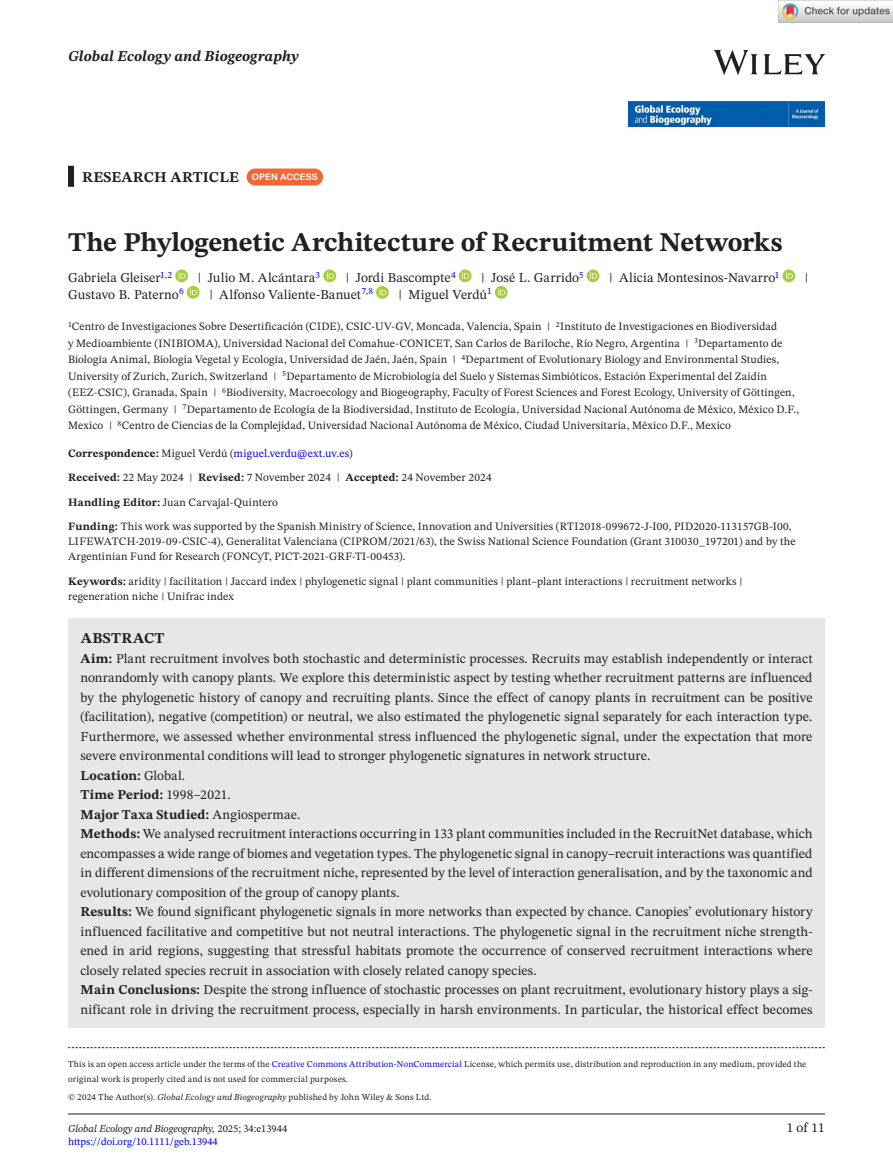
<style>
.page{position:relative;width:893px;height:1174px;background:#fff}
.page>*{position:absolute;margin:0;border:0;box-sizing:border-box;transform-origin:0 0}
.t1{font:700 27px "STIX Two Text";letter-spacing:-.005em;color:#231f20}
.t2{font:700 15px "STIX Two Text";letter-spacing:.01em;color:#231f20}
.t3{font:italic 700 15px "STIX Two Text";letter-spacing:.01em;color:#231f20}
.t4{font:13.5px/19.5px "STIX Two Text";letter-spacing:.005em;color:#231f20}
.t5{font:11.25px/16.5px "STIX Two Text";letter-spacing:.01em;color:#231f20}
.t6{font:italic 10.5px "STIX Two Text";color:#231f20}
.t7{font:10.5px "STIX Two Text";color:#00f}
.t8{font:9px/15px "STIX Two Text";letter-spacing:.02em;color:#231f20}
.s1{font-family:"Arial Rounded MT Bold";font-weight:400;font-size:9px;color:#fff}
.s2{font-weight:700}
.s3{color:#00f}
.s4{font-style:italic}
.s5{font-style:normal}
</style>
<div class="page">
<hr style="left:68px;top:1113px;width:757px;height:1px;background:#231f20">
<img style="left:714px;top:51px;width:111px;height:23px">
<img style="left:628px;top:101px;width:197px;height:26px">
<div style="left:68px;top:166px;width:6px;height:21px;background:#231f20"></div>
<div style="left:68px;top:618px;width:757px;height:42px;background:#e6e7e9"></div>
<div style="left:68px;top:637px;width:757px;height:136px;background:#e6e7e9"></div>
<div style="left:68px;top:773px;width:757px;height:39px;background:#e6e7e9"></div>
<div style="left:68px;top:812px;width:757px;height:98px;background:#e6e7e9"></div>
<div style="left:68px;top:890px;width:757px;height:98px;background:#e6e7e9"></div>
<div style="left:68px;top:968px;width:757px;height:59px;background:#e6e7e9"></div>
<div style="left:247px;top:168px;width:76px;height:17px;background:#f16736;border-radius:9px"></div>
<svg style="left:175px;top:269px;width:13px;height:13px"></svg>
<svg style="left:179px;top:272px;width:7px;height:7px"></svg>
<svg style="left:323px;top:269px;width:13px;height:13px"></svg>
<svg style="left:327px;top:272px;width:7px;height:7px"></svg>
<svg style="left:459px;top:269px;width:13px;height:13px"></svg>
<svg style="left:462px;top:272px;width:7px;height:7px"></svg>
<div style="left:587px;top:269px;width:12px;height:13px;background:#a5cd39;border-radius:50%"></div>
<svg style="left:590px;top:272px;width:7px;height:7px"></svg>
<svg style="left:782px;top:269px;width:13px;height:13px"></svg>
<svg style="left:786px;top:272px;width:7px;height:7px"></svg>
<svg style="left:187px;top:286px;width:13px;height:13px"></svg>
<svg style="left:190px;top:288px;width:7px;height:7px"></svg>
<svg style="left:376px;top:286px;width:13px;height:13px"></svg>
<svg style="left:379px;top:288px;width:7px;height:7px"></svg>
<svg style="left:495px;top:286px;width:13px;height:13px"></svg>
<svg style="left:498px;top:288px;width:7px;height:7px"></svg>
<svg style="left:68px;top:1047px;width:757px;height:1px"></svg>
<img style="left:779px;top:0;width:114px;height:23px">
<p class="t3" style="left:68px;top:46px;width:232px">Global Ecology and Biogeography</p>
<p class="t2" style="left:82px;top:166px;width:237px">RESEARCH ARTICLE <span class="s1">OPEN ACCESS</span></p>
<h1 class="t1" style="left:68px;top:222px;width:716px">The Phylogenetic Architecture of Recruitment Networks</h1>
<p class="t4" style="left:68px;top:268px;width:106px">Gabriela Gleiser<sup>1,2</sup></p>
<p class="t4" style="left:198px;top:268px;width:124px">| Julio M. Alcántara<sup>3</sup></p>
<p class="t4" style="left:346px;top:268px;width:111px">| Jordi Bascompte<sup>4</sup></p>
<p class="t4" style="left:481px;top:268px;width:104px">| José L. Garrido<sup>5</sup></p>
<p class="t4" style="left:609px;top:268px;width:172px">| Alicia Montesinos-Navarro<sup>1</sup></p>
<p class="t4" style="left:805px;top:268px;width:5px">|</p>
<p class="t4" style="left:68px;top:284px;width:117px">Gustavo B. Paterno<sup>6</sup></p>
<p class="t4" style="left:209px;top:284px;width:165px">| Alfonso Valiente-Banuet<sup>7,8</sup></p>
<p class="t4" style="left:399px;top:284px;width:95px">| Miguel Verdú<sup>1</sup></p>
<p class="t5" style="left:68px;top:318px;width:733px"><sup>1</sup>Centro de Investigaciones Sobre Desertificación (CIDE), CSIC-UV-GV, Moncada, Valencia, Spain | <sup>2</sup>Instituto de Investigaciones en Biodiversidad<br>y Medioambiente (INIBIOMA), Universidad Nacional del Comahue-CONICET, San Carlos de Bariloche, Río Negro, Argentina | <sup>3</sup>Departamento de Biología Animal, Biología Vegetal y Ecología, Universidad de Jaén, Jaén, Spain | <sup>4</sup>Department of Evolutionary Biology and Environmental Studies, University of Zurich, Zurich, Switzerland | <sup>5</sup>Departamento de Microbiología del Suelo y Sistemas Simbióticos, Estación Experimental del Zaidín (EEZ-CSIC), Granada, Spain | <sup>6</sup>Biodiversity, Macroecology and Biogeography, Faculty of Forest Sciences and Forest Ecology, University of Göttingen, Göttingen, Germany | <sup>7</sup>Departamento de Ecología de la Biodiversidad, Instituto de Ecología, Universidad Nacional Autónoma de México, México D.F., Mexico | <sup>8</sup>Centro de Ciencias de la Complejidad, Universidad Nacional Autónoma de México, Ciudad Universitaria, México D.F., Mexico</p>
<p class="t5" style="left:68px;top:441px;width:425px;line-height:24px"><span class="s2">Correspondence:</span> Miguel Verdú (<span class="s3">miguel.verdu@ext.uv.es</span>)<br><span class="s2">Received:</span> 22 May 2024 | <span class="s2">Revised:</span> 7 November 2024 | <span class="s2">Accepted:</span> 24 November 2024</p>
<p class="t5" style="left:68px;top:490px;width:725px;line-height:24px"><span class="s2">Handling Editor:</span> Juan Carvajal-Quintero<br><span class="s2">Funding:</span> This work was supported by the Spanish Ministry of Science, Innovation and Universities (RTI2018-099672-J-I00, PID2020-113157GB-I00,</p>
<p class="t5" style="left:68px;top:533px;width:729px;line-height:15px">LIFEWATCH-2019-09-CSIC-4), Generalitat Valenciana (CIPROM/2021/63), the Swiss National Science Foundation (Grant 310030_197201) and by the<br>Argentinian Fund for Research (FONCyT, PICT-2021-GRF-TI-00453).</p>
<p class="t5" style="left:68px;top:573px;width:676px;line-height:15px"><span class="s2">Keywords:</span> aridity | facilitation | Jaccard index | phylogenetic signal | plant communities | plant–plant interactions | recruitment networks | regeneration niche | Unifrac index</p>
<p class="t2" style="left:81px;top:627px;width:85px">ABSTRACT</p>
<p class="t4" style="left:80px;top:648px;width:734px"><span class="s2">Aim:</span> Plant recruitment involves both stochastic and deterministic processes. Recruits may establish independently or interact nonrandomly with canopy plants. We explore this deterministic aspect by testing whether recruitment patterns are influenced by the phylogenetic history of canopy and recruiting plants. Since the effect of canopy plants in recruitment can be positive (facilitation), negative (competition) or neutral, we also estimated the phylogenetic signal separately for each interaction type.<br>Furthermore, we assessed whether environmental stress influenced the phylogenetic signal, under the expectation that more severe environmental conditions will lead to stronger phylogenetic signatures in network structure.<br><span class="s2">Location:</span> Global.<br><span class="s2">Time Period:</span> 1998–2021.<br><span class="s2">Major Taxa Studied:</span> Angiospermae.<br><span class="s2">Methods:</span> We analysed recruitment interactions occurring in 133 plant communities included in the RecruitNet database, which encompasses a wide range of biomes and vegetation types. The phylogenetic signal in canopy–recruit interactions was quantified in different dimensions of the recruitment niche, represented by the level of interaction generalisation, and by the taxonomic and evolutionary composition of the group of canopy plants.<br><span class="s2">Results:</span> We found significant phylogenetic signals in more networks than expected by chance. Canopies’ evolutionary history influenced facilitative and competitive but not neutral interactions. The phylogenetic signal in the recruitment niche strength&shy;ened in arid regions, suggesting that stressful habitats promote the occurrence of conserved recruitment interactions where closely related species recruit in association with closely related canopy species.<br><span class="s2">Main Conclusions:</span> Despite the strong influence of stochastic processes on plant recruitment, evolutionary history plays a sig&shy;nificant role in driving the recruitment process, especially in harsh environments. In particular, the historical effect becomes</p>
<p class="t8" style="left:68px;top:1056px;width:740px">This is an open access article under the terms of the <span class="s3">Creative Commons Attribution-NonCommercial</span> License, which permits use, distribution and reproduction in any medium, provided the original work is properly cited and is not used for commercial purposes.</p>
<p class="t8" style="left:68px;top:1089px;width:365px">© 2024 The Author(s). <span class="s4">Global Ecology and Biogeography</span> published by John Wiley &amp; Sons Ltd.</p>
<p class="t6" style="left:68px;top:1121px;width:221px">Global Ecology and Biogeography, <span class="s5">2025; 34:e13944</span></p>
<p class="t4" style="left:787px;top:1118px;width:40px">1 of 11</p>
<p class="t7" style="left:68px;top:1134px;width:151px">https://doi.org/10.1111/geb.13944</p>
</div>
